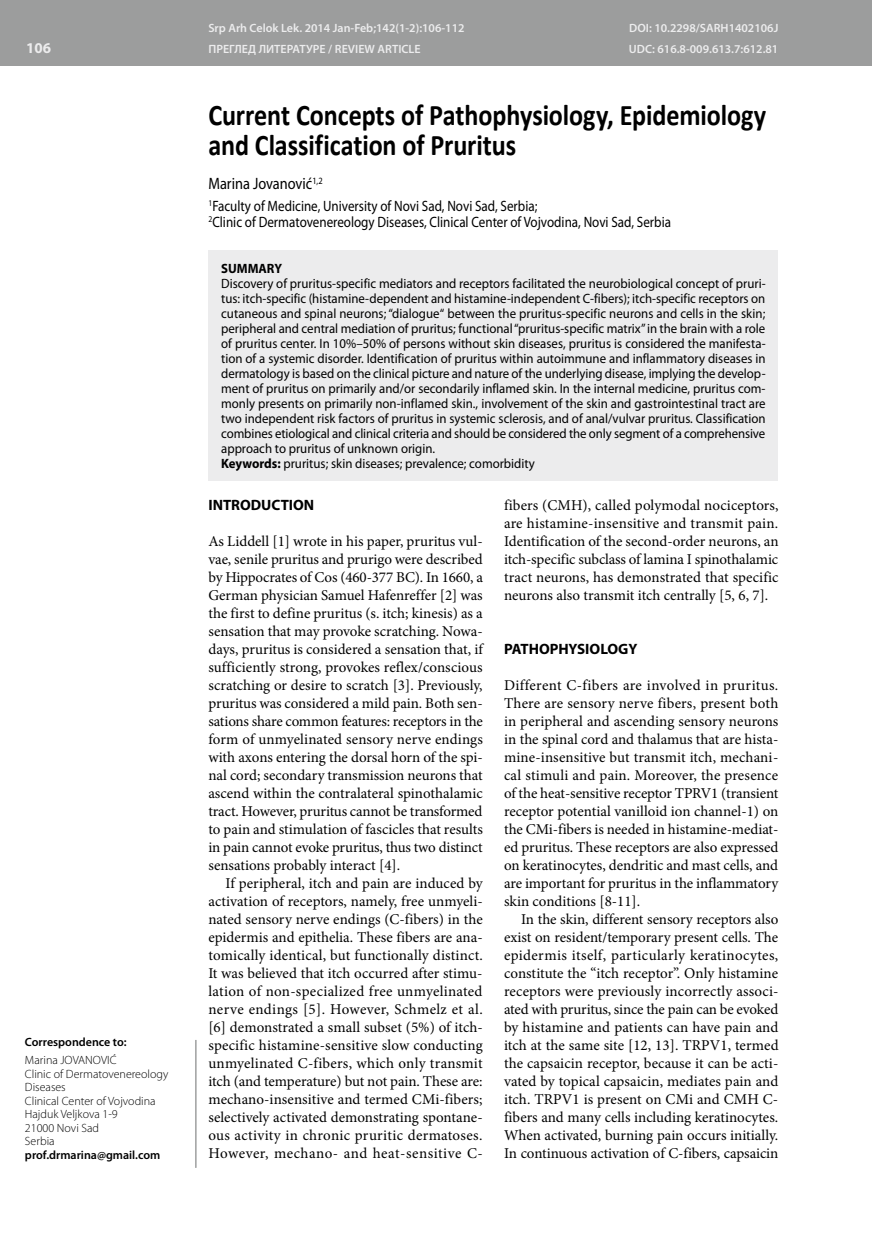
<style>
.page{position:relative;width:872px;height:1234px;background:#fff}
.page>*{position:absolute;margin:0;border:0;box-sizing:border-box;transform-origin:0 0}
.t1{font:700 30px/30px "Calibri";letter-spacing:-.005em;color:#000;scale:.87 1}
.t2{font:16.5px "Myriad Pro";color:#000;scale:.87 1}
.t3{font:15px/18px "Minion Pro";color:#000;text-align:justify}
.t4{font:15px/15.8px "Myriad Pro";color:#000;scale:.87 1}
.t5{font:700 15px "Myriad Pro";color:#000}
.t6{font:700 15px "Myriad Pro";color:#ececed}
.t7{font:13.5px/15px "Myriad Pro";color:#000;scale:.95 1}
.t8{font:700 13.5px "Myriad Pro";color:#000;scale:.95 1}
.t9{font:600 12px "Myriad Pro";color:#ececed}
.t10{font:300 12px/13.5px "Myriad Pro";color:#000}
.t11{font:600 12px "Myriad Pro";color:#000}
.s1{font-weight:700}
</style>
<div class="page">
<div style="left:0;top:0;width:872px;height:66px;background:#9c9d9d"></div>
<hr style="left:196px;top:1039px;width:1px;height:128px;background:#9c9d9d">
<hr style="left:871px;top:0;width:1px;height:66px;background:#ececed">
<div style="left:208px;top:250px;width:570px;height:231px;background:#ececed"></div>
<p class="t6" style="left:26px;top:40px;width:26px">106</p>
<p class="t11" style="left:25px;top:1035px;width:103px">Correspondence to:</p>
<p class="t10" style="left:25px;top:1053px;width:145px">Marina JOVANOVIĆ<br>Clinic of Dermatovenereology<br>Diseases<br>Clinical Center of Vojvodina<br>Hajduk Veljkova 1-9<br>21000 Nоvi Sad<br>Serbia</p>
<p class="t11" style="left:25px;top:1147px;width:137px">prof.drmarina@gmail.com</p>
<p class="t9" style="left:208px;top:21px;width:258px">Srp Arh Celok Lek. 2014 Jan-Feb;142(1-2):106-112</p>
<p class="t9" style="left:629px;top:21px;width:151px">DOI: 10.2298/SARH1402106J</p>
<p class="t9" style="left:208px;top:43px;width:214px">ПРЕГЛЕД ЛИТЕРАТУРЕ / REVIEW ARTICLE</p>
<p class="t9" style="left:629px;top:43px;width:151px">UDC: 616.8-009.613.7:612.81</p>
<h1 class="t1" style="left:208px;top:98px;width:643px">Current Concepts of Pathophysiology, Epidemiology and Classification of Pruritus</h1>
<p class="t2" style="left:208px;top:174px;width:133px">Marina Jovanović<sup>1,2</sup></p>
<p class="t4" style="left:208px;top:198px;width:533px"><sup>1</sup>Faculty of Medicine, University of Novi Sad, Novi Sad, Serbia;<br><sup>2</sup>Clinic of Dermatovenereology Diseases, Clinical Center of Vojvodina, Novi Sad, Serbia</p>
<p class="t8" style="left:221px;top:261px;width:66px">SUMMARY</p>
<p class="t7" style="left:221px;top:276px;width:574px">Discovery of pruritus-specific mediators and receptors facilitated the neurobiological concept of pruri&shy;tus: itch-specific (histamine-dependent and histamine-independent C-fibers); itch-specific receptors on cutaneous and spinal neurons; “dialogue“ between the pruritus-specific neurons and cells in the skin; peripheral and central mediation of pruritus; functional “pruritus-specific matrix” in the brain with a role of pruritus center. In 10%–50% of persons without skin diseases, pruritus is considered the manifesta&shy;tion of a systemic disorder. Identification of pruritus within autoimmune and inflammatory diseases in dermatology is based on the clinical picture and nature of the underlying disease, implying the develop&shy;ment of pruritus on primarily and/or secondarily inflamed skin. In the internal medicine, pruritus com&shy;monly presents on primarily non-inflamed skin., involvement of the skin and gastrointestinal tract are two independent risk factors of pruritus in systemic sclerosis, and of anal/vulvar pruritus. Classification combines etiological and clinical criteria and should be considered the only segment of a comprehensive approach to pruritus of unknown origin.<br><span class="s1">Keywords:</span> pruritus; skin diseases; prevalence; comorbidity</p>
<p class="t5" style="left:208px;top:496px;width:107px">INTRODUCTION</p>
<p class="t3" style="left:208px;top:532px;width:276px">As Liddell [1] wrote in his paper, pruritus vul&shy;vae, senile pruritus and prurigo were described by Hippocrates of Cos (460-377 BC). In 1660, a German physician Samuel Hafenreffer [2] was the first to define pruritus (s. itch; kinesis) as a sensation that may provoke scratching. Nowa&shy;days, pruritus is considered a sensation that, if sufficiently strong, provokes reflex/conscious scratching or desire to scratch [3]. Previously, pruritus was considered a mild pain. Both sen&shy;sations share common features: receptors in the form of unmyelinated sensory nerve endings with axons entering the dorsal horn of the spi&shy;nal cord; secondary transmission neurons that ascend within the contralateral spinothalamic tract. However, pruritus cannot be transformed to pain and stimulation of fascicles that results in pain cannot evoke pruritus, thus two distinct sensations probably interact [4].</p>
<p class="t3" style="left:208px;top:874px;width:276px;text-indent:17px">If peripheral, itch and pain are induced by activation of receptors, namely, free unmyeli&shy;nated sensory nerve endings (C-fibers) in the epidermis and epithelia. These fibers are ana&shy;tomically identical, but functionally distinct.<br>It was believed that itch occurred after stimu&shy;lation of non-specialized free unmyelinated nerve endings [5]. However, Schmelz et al. [6] demonstrated a small subset (5%) of itch&shy;specific histamine-sensitive slow conducting unmyelinated C-fibers, which only transmit itch (and temperature) but not pain. These are: mechano-insensitive and termed CMi-fibers; selectively activated demonstrating spontane&shy;ous activity in chronic pruritic dermatoses.<br>However, mechano- and heat-sensitive C-</p>
<p class="t3" style="left:504px;top:496px;width:276px">fibers (CMH), called polymodal nociceptors, are histamine-insensitive and transmit pain.<br>Identification of the second-order neurons, an itch-specific subclass of lamina I spinothalamic tract neurons, has demonstrated that specific neurons also transmit itch centrally [5, 6, 7].</p>
<p class="t5" style="left:504px;top:640px;width:135px">PATHOPHYSIOLOGY</p>
<p class="t3" style="left:504px;top:676px;width:276px">Different C-fibers are involved in pruritus.<br>There are sensory nerve fibers, present both in peripheral and ascending sensory neurons in the spinal cord and thalamus that are hista&shy;mine-insensitive but transmit itch, mechani&shy;cal stimuli and pain. Moreover, the presence of the heat-sensitive receptor TPRV1 (transient receptor potential vanilloid ion channel-1) on the CMi-fibers is needed in histamine-mediat&shy;ed pruritus. These receptors are also expressed on keratinocytes, dendritic and mast cells, and are important for pruritus in the inflammatory skin conditions [8-11].</p>
<p class="t3" style="left:504px;top:910px;width:276px;text-indent:17px">In the skin, different sensory receptors also exist on resident/temporary present cells. The epidermis itself, particularly keratinocytes, constitute the “itch receptor”. Only histamine receptors were previously incorrectly associ&shy;ated with pruritus, since the pain can be evoked by histamine and patients can have pain and itch at the same site [12, 13]. TRPV1, termed the capsaicin receptor, because it can be acti&shy;vated by topical capsaicin, mediates pain and itch. TRPV1 is present on CMi and CMH C&shy;fibers and many cells including keratinocytes.<br>When activated, burning pain occurs initially.<br>In continuous activation of C-fibers, capsaicin</p>
</div>
